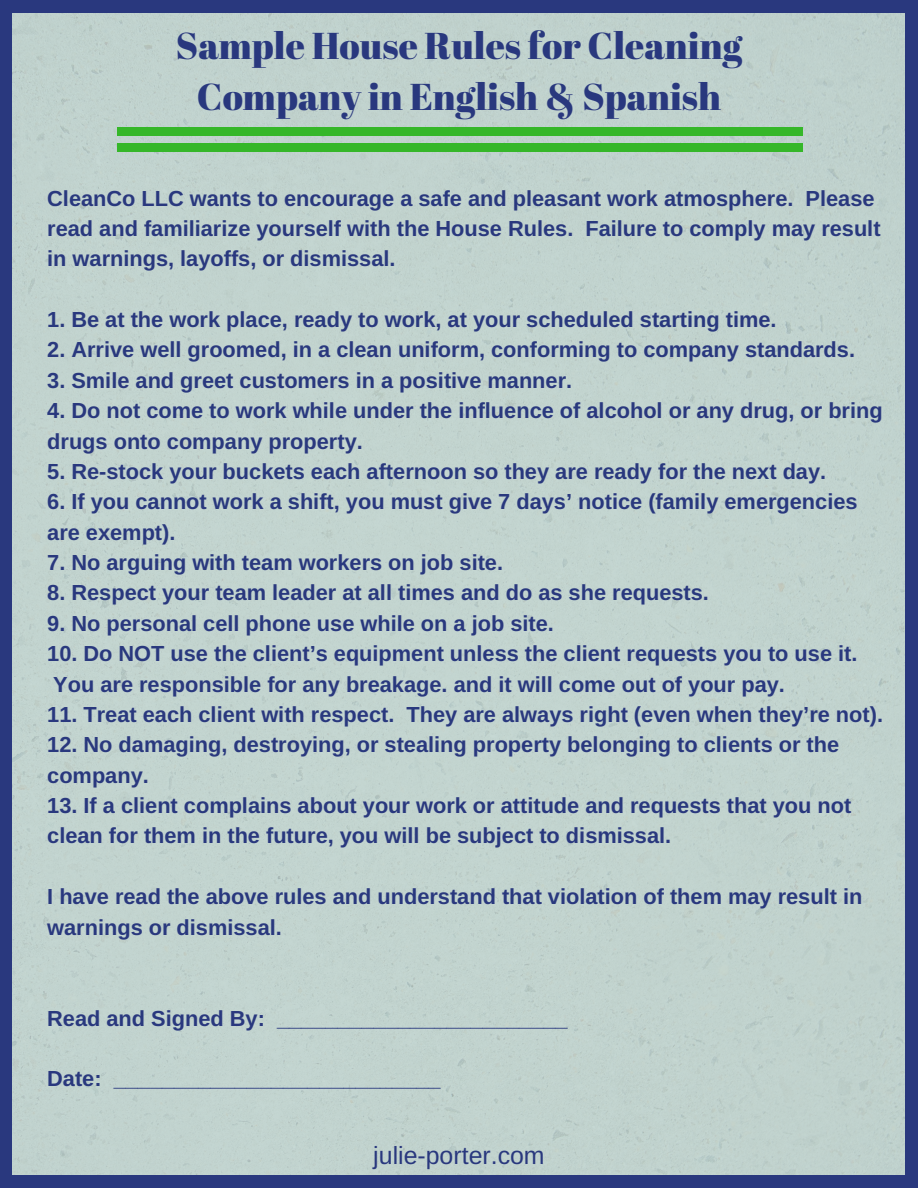
<style>
.page{position:relative;width:918px;height:1188px;background:#fff}
.page>*{position:absolute;margin:0;border:0;box-sizing:border-box;transform-origin:0 0}
.t1{font:37.35px/51.8px "Abril Fatface";color:#29387e;text-align:center}
.t2{font:24.9px "Arimo";color:#29387e}
.t3{font:700 21.75px/30.3px "Arimo";color:#29387e}
</style>
<div class="page">
<div style="left:12px;top:13px;width:893px;height:1162px;background:#c1d3ce"></div>
<div style="left:117px;top:127px;width:685px;height:8px;background:#35b729"></div>
<div style="left:117px;top:144px;width:685px;height:8px;background:#35b729"></div>
<div style="left:905px;top:1175px;width:13px;height:13px;background:#29387e"></div>
<div style="left:0;top:11px;width:12px;height:1166px;background:#29387e"></div>
<div style="left:0;top:1175px;width:12px;height:13px;background:#29387e"></div>
<div style="left:905px;top:11px;width:13px;height:1166px;background:#29387e"></div>
<div style="left:10px;top:1175px;width:897px;height:13px;background:#29387e"></div>
<div style="left:905px;top:0;width:13px;height:13px;background:#29387e"></div>
<div style="left:0;top:0;width:12px;height:13px;background:#29387e"></div>
<div style="left:10px;top:0;width:897px;height:13px;background:#29387e"></div>
<h1 class="t1" style="left:176px;top:18px;width:568px">Sample House Rules for Cleaning<br>Company in English &amp; Spanish</h1>
<p class="t3" style="left:47px;top:183px;width:835px">CleanCo LLC wants to encourage a safe and pleasant work atmosphere. Please read and familiarize yourself with the House Rules. Failure to comply may result in warnings, layoffs, or dismissal.</p>
<p class="t3" style="left:47px;top:304px;width:731px">1. Be at the work place, ready to work, at your scheduled starting time.</p>
<p class="t3" style="left:47px;top:335px;width:809px">2. Arrive well groomed, in a clean uniform, conforming to company standards.</p>
<p class="t3" style="left:47px;top:365px;width:526px">3. Smile and greet customers in a positive manner.</p>
<p class="t3" style="left:47px;top:395px;width:837px">4. Do not come to work while under the influence of alcohol or any drug, or bring drugs onto company property.</p>
<p class="t3" style="left:47px;top:456px;width:780px">5. Re-stock your buckets each afternoon so they are ready for the next day.</p>
<p class="t3" style="left:47px;top:487px;width:812px">6. If you cannot work a shift, you must give 7 days’ notice (family emergencies are exempt).</p>
<p class="t3" style="left:47px;top:547px;width:457px">7. No arguing with team workers on job site.</p>
<p class="t3" style="left:47px;top:578px;width:663px">8. Respect your team leader at all times and do as she requests.</p>
<p class="t3" style="left:47px;top:608px;width:508px">9. No personal cell phone use while on a job site.</p>
<p class="t3" style="left:47px;top:638px;width:812px">10. Do NOT use the client’s equipment unless the client requests you to use it.<br>You are responsible for any breakage. and it will come out of your pay.</p>
<p class="t3" style="left:47px;top:699px;width:837px">11. Treat each client with respect. They are always right (even when they’re not).</p>
<p class="t3" style="left:47px;top:730px;width:794px">12. No damaging, destroying, or stealing property belonging to clients or the company.</p>
<p class="t3" style="left:47px;top:790px;width:806px">13. If a client complains about your work or attitude and requests that you not clean for them in the future, you will be subject to dismissal.</p>
<p class="t3" style="left:47px;top:881px;width:817px">I have read the above rules and understand that violation of them may result in warnings or dismissal.</p>
<p class="t3" style="left:47px;top:1003px;width:522px">Read and Signed By: ________________________</p>
<p class="t3" style="left:47px;top:1064px;width:395px">Date: ___________________________</p>
<p class="t2" style="left:373px;top:1142px;width:173px">julie-porter.com</p>
</div>
